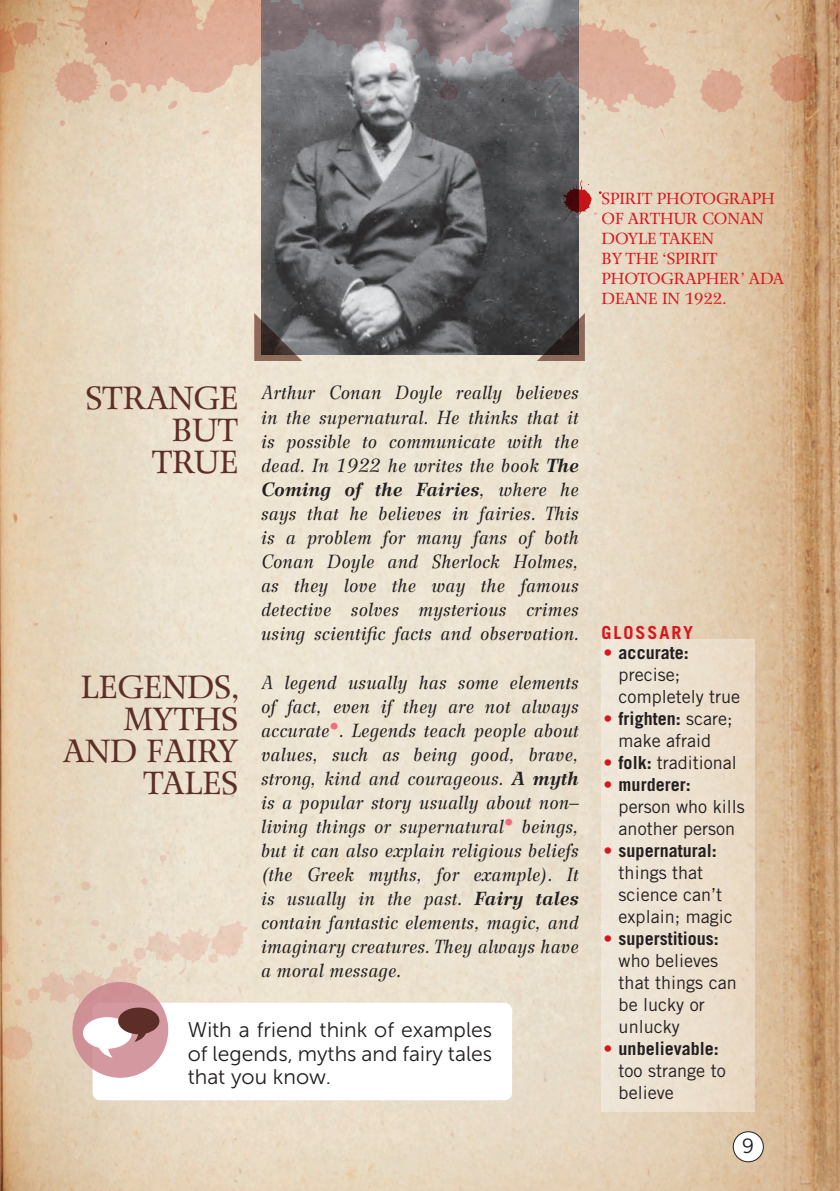
<style>
.page{position:relative;width:840px;height:1191px;background:#fff}
.page>*{position:absolute;margin:0;border:0;box-sizing:border-box;transform-origin:0 0}
.No_Spacing{font:32px/32px "Wilke LT Std";letter-spacing:-.01em;color:#5d2e28;text-align:right}
.List_Paragraph{font:21.2px/23.8px "Museo Sans 300";color:#231f20;text-align:justify}
.t1{font:20px "Trade Gothic LT Std";color:#231f20}
.No_Spacing-2{font:italic 19px/24px "Wilke LT Std";color:#231f20;text-align:justify}
.t2{font:18px/22px "Trade Gothic LT Std";color:#231f20}
.t3{font:700 18px "Trade Gothic LT Std";letter-spacing:.11em;color:#d7171f}
.No_Spacing-3{font:16px/20px "Wilke LT Std";letter-spacing:-.01em;color:#d7171f}
.s1{font-weight:700}
.s2{font-weight:700;color:#d7171f}
</style>
<div class="page">
<img style="left:0;top:225px;width:839px;height:966px">
<svg style="left:0;top:851px;width:273px;height:340px;background:#e4d2b9"></svg>
<img style="left:261px;top:225px;width:317px;height:129px">
<svg style="left:0;top:0;width:839px;height:225px;background:#b7a493"></svg>
<svg style="left:554px;top:180px;width:47px;height:41px;background:#926f6a"></svg>
<div style="left:92px;top:1002px;width:420px;height:98px;background:#fff;border-radius:7px"></div>
<div style="left:72px;top:982px;width:96px;height:95px;background:#d09499;border-radius:50%"></div>
<svg style="left:83px;top:1007px;width:76px;height:50px"></svg>
<svg style="left:254px;top:313px;width:48px;height:48px;background:#655a56"></svg>
<svg style="left:536px;top:313px;width:48px;height:48px;background:#49403c"></svg>
<div style="left:601px;top:639px;width:153px;height:472px;background:linear-gradient(to right,#efe8db,#e9d8c3)"></div>
<div style="left:732px;top:1131px;width:30px;height:30px;background:#fff;border-radius:50%"></div>
<div style="left:732px;top:1131px;width:31px;height:31px;border:1px solid #231f20;border-radius:50%"></div>
<p class="No_Spacing-3" style="left:601px;top:188px;width:184px">SPIRIT PHOTOGRAPH<br>OF ARTHUR CONAN<br>DOYLE TAKEN<br>BY THE ‘SPIRIT<br>PHOTOGRAPHER’ ADA<br>DEANE IN 1922.</p>
<p class="No_Spacing" style="left:85px;top:382px;width:154px">STRANGE<br>BUT</p>
<p class="No_Spacing" style="left:152px;top:446px;width:88px">TRUE</p>
<p class="No_Spacing" style="left:63px;top:671px;width:178px">LEGENDS,<br>MYTHS<br>AND FAIRY<br>TALES</p>
<p class="No_Spacing-2" style="left:261px;top:381px;width:320px">Arthur Conan Doyle really believes in the supernatural. He thinks that it is possible to communicate with the dead. In 1922 he writes the book <span class="s1">The Coming of the Fairies</span>, where he says that he believes in fairies. This is a problem for many fans of both Conan Doyle and Sherlock Holmes, as they love the way the famous detective solves mysterious crimes using scientific facts and observation.</p>
<p class="No_Spacing-2" style="left:261px;top:670px;width:319px">A legend usually has some elements of fact, even if they are not always accurate<sup>•</sup>. Legends teach people about values, such as being good, brave, strong, kind and courageous. <span class="s1">A myth </span>is a popular story usually about non– living things or supernatural<sup>•</sup> beings, but it can also explain religious beliefs (the Greek myths, for example). It is usually in the past. <span class="s1">Fairy tales </span>contain fantastic elements, magic, and imaginary creatures. They always have a moral message.</p>
<p class="List_Paragraph" style="left:188px;top:1017px;width:306px">With a friend think of examples of legends, myths and fairy tales that you know.</p>
<p class="t3" style="left:601px;top:621px;width:93px">GLOSSARY</p>
<p class="t2" style="left:618px;top:641px;width:123px;text-indent:-15px"><span class="s2">•</span> <span class="s1">accurate: </span>precise; completely true</p>
<p class="t2" style="left:603px;top:707px;width:130px;text-align:center"><span class="s2">•</span> <span class="s1">frighten:</span> scare; make afraid</p>
<p class="t2" style="left:603px;top:751px;width:135px"><span class="s2">•</span> <span class="s1">folk:</span> traditional</p>
<p class="t2" style="left:618px;top:773px;width:127px;text-indent:-15px"><span class="s2">•</span> <span class="s1">murderer: </span>person who kills another person</p>
<p class="t2" style="left:618px;top:839px;width:115px;text-indent:-15px"><span class="s2">•</span> <span class="s1">supernatural: </span>things that science can’t explain; magic</p>
<p class="t2" style="left:618px;top:927px;width:119px;text-indent:-15px"><span class="s2">•</span> <span class="s1">superstitious: </span>who believes that things can be lucky or unlucky</p>
<p class="t2" style="left:618px;top:1037px;width:108px;text-indent:-15px"><span class="s2">•</span> <span class="s1">unbelievable: </span>too strange to believe</p>
<p class="t1" style="left:741px;top:1134px;width:14px">9</p>
</div>
